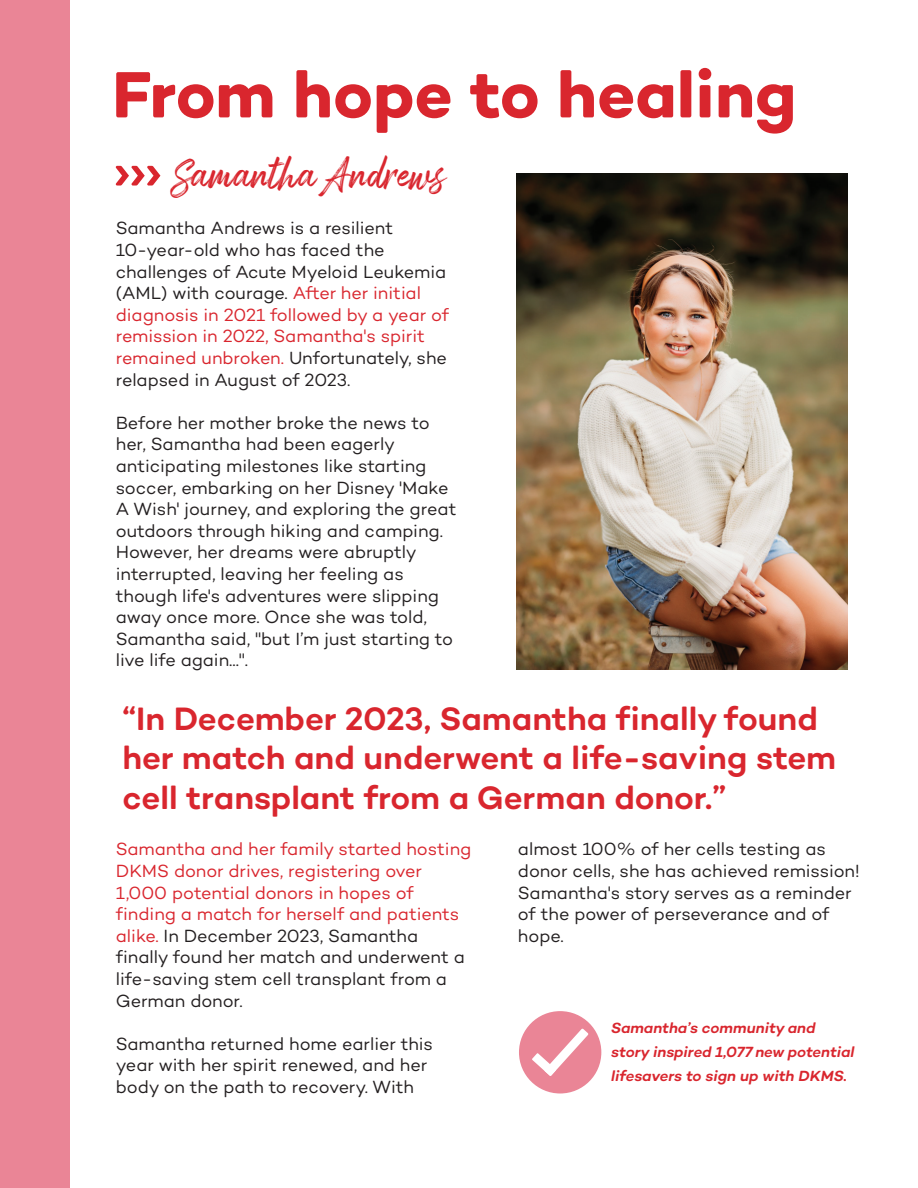
<style>
.page{position:relative;width:918px;height:1188px;background:#fff}
.page>*{position:absolute;margin:0;border:0;box-sizing:border-box;transform-origin:0 0}
.t1{font:700 66.6px "DKMS Custom";color:#d9262e}
.t2{font:38.25px "Arsilon";color:#d9262e}
.t3{font:500 33px/39.6px "DKMS Custom";color:#d9262e}
.t4{font:18px/21.6px "DKMS Custom";letter-spacing:-.005em;color:#231f20}
.t5{font:18px/21.6px "DKMS Custom";letter-spacing:-.005em;color:#d9262e}
.t6{font:italic 500 15px/24px "DKMS Custom";color:#d9262e}
.s1{color:#d9262e}
.s2{color:#231f20}
</style>
<div class="page">
<svg style="left:116px;top:166px;width:44px;height:20px"></svg>
<img style="left:517px;top:173px;width:330px;height:496px">
<div style="left:0;top:0;width:70px;height:1188px;background:#ea8596"></div>
<div style="left:519px;top:1011px;width:82px;height:82px;background:#ea8596;border-radius:50%"></div>
<svg style="left:532px;top:1029px;width:56px;height:47px"></svg>
<h1 class="t1" style="left:112px;top:52px;width:686px">From hope to healing</h1>
<h2 class="t2" style="left:170px;top:150px;width:277px">Samantha Andrews</h2>
<p class="t4" style="left:116px;top:217px;width:335px">Samantha Andrews is a resilient 10-year-old who has faced the challenges of Acute Myeloid Leukemia (AML) with courage. <span class="s1">After her initial diagnosis in 2021 followed by a year of remission in 2022, Samantha's spirit remained unbroken.</span> Unfortunately, she relapsed in August of 2023.</p>
<p class="t4" style="left:116px;top:412px;width:342px">Before her mother broke the news to her, Samantha had been eagerly anticipating milestones like starting soccer, embarking on her Disney 'Make A Wish' journey, and exploring the great outdoors through hiking and camping.<br>However, her dreams were abruptly interrupted, leaving her feeling as though life's adventures were slipping away once more. Once she was told, Samantha said, "but I’m just starting to live life again...".</p>
<h3 class="t3" style="left:122px;top:698px;width:715px">“In December 2023, Samantha finally found her match and underwent a life-saving stem cell transplant from a German donor.”</h3>
<p class="t5" style="left:116px;top:838px;width:357px">Samantha and her family started hosting DKMS donor drives, registering over 1,000 potential donors in hopes of finding a match for herself and patients alike. <span class="s2">In December 2023, Samantha finally found her match and underwent a life-saving stem cell transplant from a German donor.</span></p>
<p class="t4" style="left:116px;top:1033px;width:319px">Samantha returned home earlier this year with her spirit renewed, and her body on the path to recovery. With</p>
<p class="t4" style="left:518px;top:838px;width:344px">almost 100% of her cells testing as donor cells, she has achieved remission!<br>Samantha's story serves as a reminder of the power of perseverance and of hope.</p>
<p class="t6" style="left:611px;top:1015px;width:245px">Samantha’s community and story inspired 1,077 new potential lifesavers to sign up with DKMS.</p>
</div>
